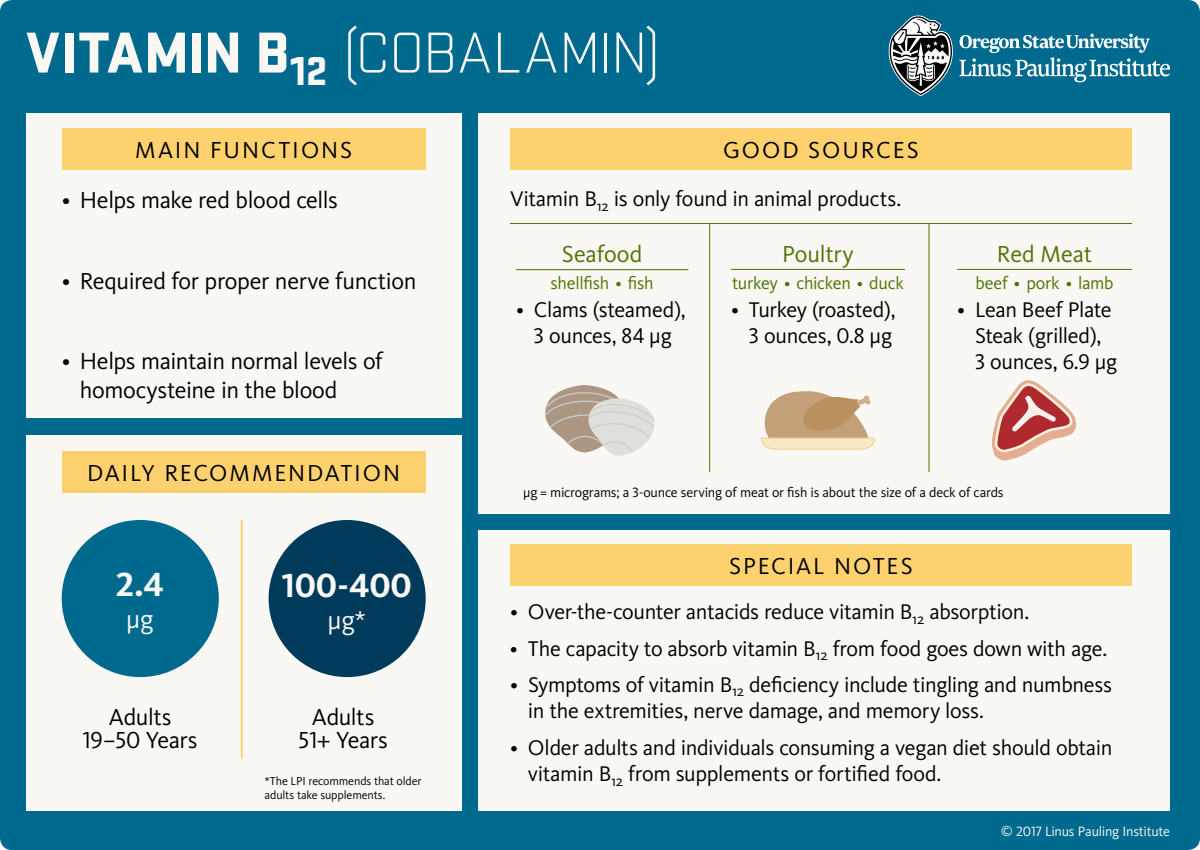
<style>
.page{position:relative;width:1200px;height:850px;background:#006a8e}
.page>*{position:absolute;margin:0;border:0;box-sizing:border-box;transform-origin:0 0}
.t1{font:300 60px "Stratum 2";letter-spacing:-.015em;color:#faf8f5}
.t2{font:700 34.7px "Kievit Pro";letter-spacing:-.005em;color:#faf8f5}
.t3{font:26.7px "Kievit Pro";color:#faf8f5}
.t4{font:24px/23.4px "Kievit Pro";letter-spacing:-.01em;color:#000;text-align:center}
.t5{font:24px "Kievit Pro";letter-spacing:.075em;color:#000}
.t6{font:24px "Kievit Pro";letter-spacing:-.01em;color:#4e7300}
.t7{font:24px "Kievit Pro";letter-spacing:.08em;color:#000}
.t8{font:24px "Kievit Pro";letter-spacing:.085em;color:#000}
.t9{font:22px/26.4px "Kievit Pro";letter-spacing:-.015em;color:#000}
.t10{font:18px "Kievit Pro";letter-spacing:-.015em;color:#4e7300}
.t11{font:14px "Kievit Pro";letter-spacing:-.015em;color:#000}
.t12{font:14px "Kievit Pro";letter-spacing:-.015em;color:#faf8f5}
.t13{font:12px/14.4px "Kievit Pro";letter-spacing:-.01em;color:#000}
.s1{font-weight:900}
</style>
<div class="page">
<div style="left:478px;top:113px;width:692px;height:401px;background:#faf8f5"></div>
<div style="left:26px;top:113px;width:436px;height:305px;background:#faf8f5"></div>
<div style="left:478px;top:530px;width:692px;height:281px;background:#faf8f5"></div>
<div style="left:26px;top:435px;width:436px;height:376px;background:#faf8f5"></div>
<svg style="left:888px;top:15px;width:65px;height:81px"></svg>
<svg style="left:959px;top:34px;width:211px;height:48px"></svg>
<hr style="left:510px;top:223px;width:622px;height:1px;background:#4e7300">
<div style="left:269px;top:520px;width:157px;height:157px;background:#003b5c;border-radius:50%"></div>
<hr style="left:241px;top:520px;width:2px;height:238px;background:#fdd26e">
<div style="left:62px;top:520px;width:157px;height:157px;background:#006a8e;border-radius:50%"></div>
<hr style="left:957px;top:269px;width:175px;height:1px;background:#4e7300">
<hr style="left:731px;top:269px;width:174px;height:1px;background:#4e7300">
<hr style="left:516px;top:269px;width:172px;height:1px;background:#4e7300">
<hr style="left:928px;top:224px;width:2px;height:248px;background:#4e7300">
<hr style="left:709px;top:224px;width:1px;height:248px;background:#4e7300">
<div style="left:62px;top:128px;width:364px;height:42px;background:#fdd26e"></div>
<div style="left:510px;top:544px;width:622px;height:42px;background:#fdd26e"></div>
<div style="left:510px;top:128px;width:622px;height:42px;background:#fdd26e"></div>
<div style="left:62px;top:451px;width:364px;height:42px;background:#fdd26e"></div>
<svg style="left:545px;top:385px;width:110px;height:71px"></svg>
<svg style="left:991px;top:380px;width:86px;height:81px"></svg>
<svg style="left:760px;top:391px;width:116px;height:59px"></svg>
<h1 class="t1" style="left:26px;top:16px;width:636px"><span class="s1">VITAMIN B</span><sub>12</sub> (COBALAMIN)</h1>
<p class="t7" style="left:135px;top:136px;width:219px">MAIN FUNCTIONS</p>
<p class="t8" style="left:723px;top:136px;width:197px">GOOD SOURCES</p>
<p class="t4" style="left:62px;top:188px;width:278px">• Helps make red blood cells</p>
<p class="t4" style="left:62px;top:269px;width:356px">• Required for proper nerve function</p>
<p class="t4" style="left:80px;top:347px;width:305px;line-height:28.8px;text-align:left;text-indent:-18px">• Helps maintain normal levels of homocysteine in the blood</p>
<p class="t5" style="left:87px;top:458px;width:315px">DAILY RECOMMENDATION</p>
<h2 class="t2" style="left:116px;top:563px;width:49px">2.4</h2>
<p class="t3" style="left:126px;top:603px;width:29px">µg</p>
<p class="t4" style="left:83px;top:705px;width:116px">Adults<br>19–50 Years</p>
<h2 class="t2" style="left:282px;top:565px;width:132px">100-400</h2>
<p class="t3" style="left:328px;top:604px;width:40px">µg*</p>
<p class="t4" style="left:299px;top:705px;width:91px">Adults<br>51+ Years</p>
<p class="t13" style="left:265px;top:774px;width:158px">*The LPI recommends that older adults take supplements.</p>
<p class="t9" style="left:510px;top:186px;width:393px">Vitamin B<sub>12</sub> is only found in animal products.</p>
<p class="t6" style="left:562px;top:240px;width:82px">Seafood</p>
<p class="t10" style="left:551px;top:273px;width:105px">shellfish ∙ fish</p>
<p class="t9" style="left:516px;top:296px;width:171px;text-align:center">• Clams (steamed),<br>3 ounces, 84 µg</p>
<p class="t6" style="left:782px;top:240px;width:73px">Poultry</p>
<p class="t10" style="left:732px;top:273px;width:173px">turkey ∙ chicken ∙ duck</p>
<p class="t9" style="left:731px;top:296px;width:166px;text-align:right">• Turkey (roasted),<br>3 ounces, 0.8 µg</p>
<p class="t6" style="left:997px;top:240px;width:97px">Red Meat</p>
<p class="t10" style="left:975px;top:273px;width:140px">beef ∙ pork ∙ lamb</p>
<p class="t9" style="left:975px;top:296px;width:144px;text-indent:-18px">• Lean Beef Plate<br>Steak (grilled),<br>3 ounces, 6.9 µg</p>
<p class="t11" style="left:523px;top:483px;width:482px">µg = micrograms; a 3-ounce serving of meat or fish is about the size of a deck of cards</p>
<p class="t5" style="left:729px;top:551px;width:185px">SPECIAL NOTES</p>
<p class="t9" style="left:510px;top:599px;width:521px">• Over-the-counter antacids reduce vitamin B<sub>12</sub> absorption.</p>
<p class="t9" style="left:510px;top:635px;width:599px">• The capacity to absorb vitamin B<sub>12</sub> from food goes down with age.</p>
<p class="t9" style="left:528px;top:671px;width:586px;text-indent:-18px">• Symptoms of vitamin B<sub>12</sub> deficiency include tingling and numbness in the extremities, nerve damage, and memory loss.</p>
<p class="t9" style="left:528px;top:734px;width:586px;text-indent:-18px">• Older adults and individuals consuming a vegan diet should obtain vitamin B<sub>12</sub> from supplements or fortified food.</p>
<p class="t12" style="left:1001px;top:823px;width:171px">© 2017 Linus Pauling Institute</p>
</div>
